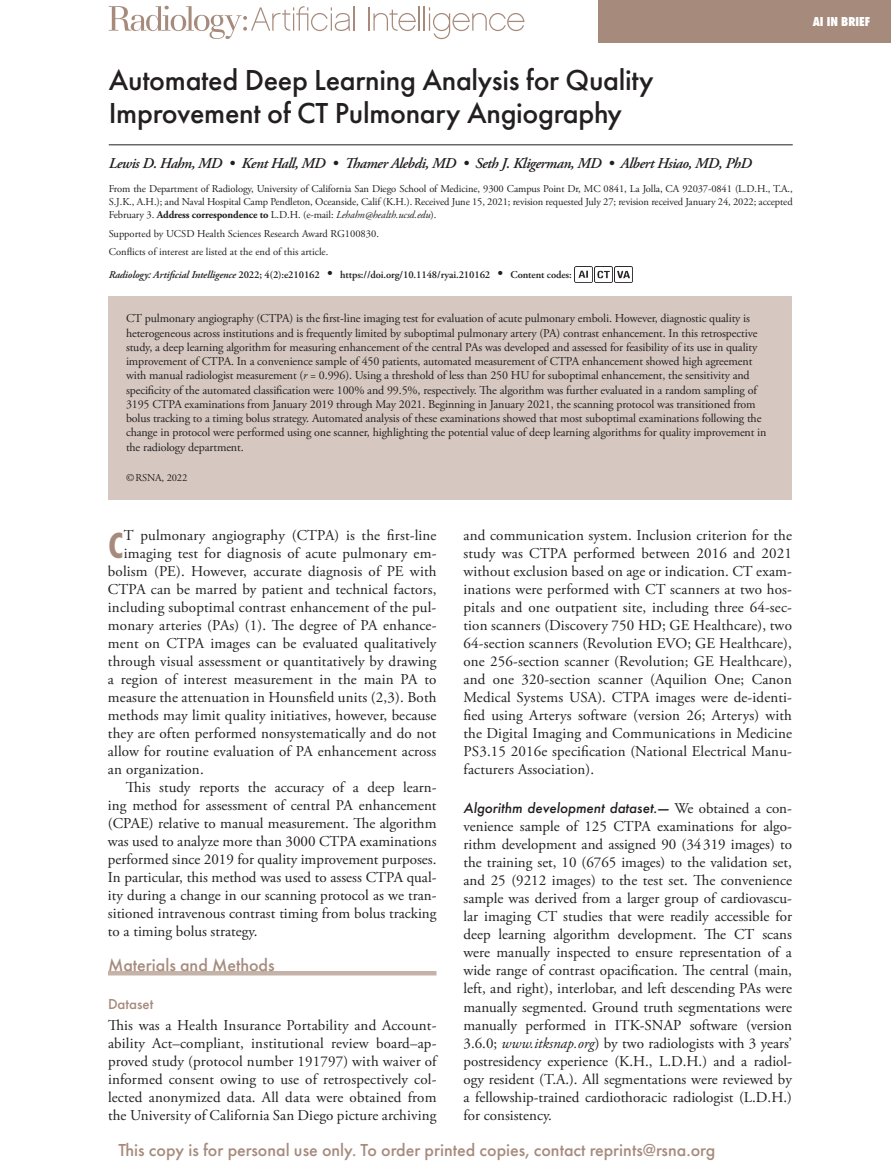
<style>
.page{position:relative;width:891px;height:1175px;background:#fff}
.page>*{position:absolute;margin:0;border:0;box-sizing:border-box;transform-origin:0 0}
.t1{font:700 37.8px "Futura PT Cond";color:#a68b7d}
.t2{font:500 30px/33px "Futura PT";letter-spacing:-.01em;color:#231f20}
.t3{font:500 18px "Futura PT";color:#a68b7d}
.t4{font:15px/18px "Adobe Garamond Pro";letter-spacing:.01em;color:#231f20;text-align:justify}
.t5{font:italic 600 15px "Adobe Garamond Pro";letter-spacing:-.03em;color:#231f20}
.t6{font:italic 500 15px "Futura PT";color:#231f20}
.t7{font:500 15px "Futura PT";color:#a68b7d}
.t8{font:800 13.5px "Futura PT Cond";color:#fff}
.t9{font:12px/14.2px "Adobe Garamond Pro";letter-spacing:-.01em;color:#231f20}
.t10{font:10.5px/12.8px "Adobe Garamond Pro";color:#231f20;text-align:justify}
.t11{font:600 10.5px "Adobe Garamond Pro";letter-spacing:-.01em;color:#231f20}
.s1{font-weight:700}
.s2{font-style:italic}
.s3{font-weight:400;font-size:15px}
.s4{font-family:"Adobe Garamond Pro";font-weight:400;font-style:normal}
</style>
<div class="page">
<div style="left:599px;top:0;width:292px;height:42px;background:#a68b7d"></div>
<hr style="left:108px;top:971px;width:328px;height:4px;background:#c5b2a8">
<svg style="left:369px;top:7px;width:47px;height:24px"></svg>
<hr style="left:418px;top:6px;width:2px;height:25px;background:#a68b7d">
<svg style="left:424px;top:6px;width:100px;height:33px"></svg>
<svg style="left:109px;top:6px;width:246px;height:33px"></svg>
<div style="left:108px;top:296px;width:684px;height:203px;background:#d6c8c1"></div>
<hr style="left:109px;top:144px;width:684px;height:1px;background:#231f20">
<img style="left:574px;top:266px;width:18px;height:16px">
<img style="left:594px;top:266px;width:18px;height:16px">
<img style="left:615px;top:266px;width:18px;height:16px">
<h2 class="t2" style="left:109px;top:64px;width:546px">Automated Deep Learning Analysis for Quality<br>Improvement of CT Pulmonary Angiography</h2>
<p class="t5" style="left:109px;top:155px;width:645px">Lewis D. Hahn, MD • Kent Hall, MD • Thamer Alebdi, MD • Seth J. Kligerman, MD • Albert Hsiao, MD, PhD</p>
<p class="t10" style="left:109px;top:183px;width:686px">From the Department of Radiology, University of California San Diego School of Medicine, 9300 Campus Point Dr, MC 0841, La Jolla, CA 92037-0841 (L.D.H., T.A., S.J.K., A.H.); and Naval Hospital Camp Pendleton, Oceanside, Calif (K.H.). Received June 15, 2021; revision requested July 27; revision received January 24, 2022; accepted February 3. <span class="s1">Address correspondence to</span> L.D.H. (e-mail: <span class="s2">Lehahn@health.ucsd.edu</span>).</p>
<p class="t10" style="left:109px;top:224px;width:272px;line-height:18.8px">Supported by UCSD Health Sciences Research Award RG100830.<br>Conflicts of interest are listed at the end of this article.</p>
<p class="t11" style="left:109px;top:269px;width:465px"><span class="s2">Radiology: Artificial Intelligence</span> 2022; 4(2):e210162 <span class="s3">•</span> https://doi.org/10.1148/ryai.210162 <span class="s3">•</span> Content codes:</p>
<p class="t9" style="left:126px;top:312px;width:642px">CT pulmonary angiography (CTPA) is the first-line imaging test for evaluation of acute pulmonary emboli. However, diagnostic quality is heterogeneous across institutions and is frequently limited by suboptimal pulmonary artery (PA) contrast enhancement. In this retrospective study, a deep learning algorithm for measuring enhancement of the central PAs was developed and assessed for feasibility of its use in quality improvement of CTPA. In a convenience sample of 450 patients, automated measurement of CTPA enhancement showed high agreement with manual radiologist measurement (<span class="s2">r</span> = 0.996). Using a threshold of less than 250 HU for suboptimal enhancement, the sensitivity and specificity of the automated classification were 100% and 99.5%, respectively. The algorithm was further evaluated in a random sampling of 3195 CTPA examinations from January 2019 through May 2021. Beginning in January 2021, the scanning protocol was transitioned from bolus tracking to a timing bolus strategy. Automated analysis of these examinations showed that most suboptimal examinations following the change in protocol were performed using one scanner, highlighting the potential value of deep learning algorithms for quality improvement in the radiology department.</p>
<p class="t10" style="left:126px;top:472px;width:63px">©RSNA, 2022</p>
<h1 class="t1" style="left:108px;top:524px;width:17px">C</h1>
<p class="t4" style="left:124px;top:527px;width:314px">T pulmonary angiography (CTPA) is the first-line</p>
<p class="t4" style="left:464px;top:527px;width:330px">and communication system. Inclusion criterion for the study was CTPA performed between 2016 and 2021 without exclusion based on age or indication. CT exam&shy;inations were performed with CT scanners at two hos&shy;pitals and one outpatient site, including three 64-sec&shy;tion scanners (Discovery 750 HD; GE Healthcare), two 64-section scanners (Revolution EVO; GE Healthcare), one 256-section scanner (Revolution; GE Healthcare), and one 320-section scanner (Aquilion One; Canon Medical Systems USA). CTPA images were de-identi&shy;fied using Arterys software (version 26; Arterys) with the Digital Imaging and Communications in Medicine PS3.15 2016e specification (National Electrical Manu&shy;facturers Association).</p>
<p class="t6" style="left:464px;top:799px;width:330px">Algorithm development dataset.— <span class="s4">We obtained a con-</span></p>
<p class="t4" style="left:464px;top:818px;width:330px">venience sample of 125 CTPA examinations for algo&shy;rithm development and assigned 90 (34319 images) to the training set, 10 (6765 images) to the validation set, and 25 (9212 images) to the test set. The convenience sample was derived from a larger group of cardiovascu&shy;lar imaging CT studies that were readily accessible for deep learning algorithm development. The CT scans were manually inspected to ensure representation of a wide range of contrast opacification. The central (main, left, and right), interlobar, and left descending PAs were manually segmented. Ground truth segmentations were manually performed in ITK-SNAP software (version 3.6.0; <span class="s2">www.itksnap.org</span>) by two radiologists with 3 years’ postresidency experience (K.H., L.D.H.) and a radiol&shy;ogy resident (T.A.). All segmentations were reviewed by a fellowship-trained cardiothoracic radiologist (L.D.H.) for consistency.</p>
<p class="t3" style="left:118px;top:1139px;width:598px">This copy is for personal use only. To order printed copies, contact reprints@rsna.org</p>
<p class="t4" style="left:124px;top:545px;width:314px">imaging test for diagnosis of acute pulmonary em-</p>
<p class="t4" style="left:108px;top:563px;width:330px">bolism (PE). However, accurate diagnosis of PE with</p>
<p class="t4" style="left:108px;top:581px;width:330px">CTPA can be marred by patient and technical factors,</p>
<p class="t4" style="left:108px;top:599px;width:330px">including suboptimal contrast enhancement of the pul-</p>
<p class="t4" style="left:108px;top:617px;width:330px">monary arteries (PAs) (1). The degree of PA enhance-</p>
<p class="t4" style="left:108px;top:635px;width:330px">ment on CTPA images can be evaluated qualitatively</p>
<p class="t4" style="left:108px;top:653px;width:330px">through visual assessment or quantitatively by drawing</p>
<p class="t4" style="left:108px;top:671px;width:330px">a region of interest measurement in the main PA to</p>
<p class="t4" style="left:108px;top:689px;width:330px">measure the attenuation in Hounsfield units (2,3). Both</p>
<p class="t4" style="left:108px;top:707px;width:330px">methods may limit quality initiatives, however, because</p>
<p class="t4" style="left:108px;top:725px;width:330px">they are often performed nonsystematically and do not</p>
<p class="t4" style="left:108px;top:743px;width:330px">allow for routine evaluation of PA enhancement across</p>
<p class="t4" style="left:108px;top:761px;width:97px">an organization.</p>
<p class="t4" style="left:126px;top:779px;width:312px">This study reports the accuracy of a deep learn-</p>
<p class="t4" style="left:108px;top:797px;width:330px">ing method for assessment of central PA enhancement</p>
<p class="t4" style="left:108px;top:815px;width:330px">(CPAE) relative to manual measurement. The algorithm</p>
<p class="t4" style="left:108px;top:833px;width:330px">was used to analyze more than 3000 CTPA examinations</p>
<p class="t4" style="left:108px;top:851px;width:330px">performed since 2019 for quality improvement purposes.</p>
<p class="t4" style="left:108px;top:869px;width:330px">In particular, this method was used to assess CTPA qual-</p>
<p class="t4" style="left:108px;top:887px;width:330px">ity during a change in our scanning protocol as we tran-</p>
<p class="t4" style="left:108px;top:905px;width:330px">sitioned intravenous contrast timing from bolus tracking</p>
<p class="t4" style="left:108px;top:923px;width:151px">to a timing bolus strategy.</p>
<p class="t3" style="left:108px;top:954px;width:168px">Materials and Methods</p>
<p class="t7" style="left:108px;top:994px;width:47px">Dataset</p>
<p class="t4" style="left:108px;top:1016px;width:330px">This was a Health Insurance Portability and Account&shy;ability Act–compliant, institutional review board–ap&shy;proved study (protocol number 191797) with waiver of informed consent owing to use of retrospectively col&shy;lected anonymized data. All data were obtained from the University of California San Diego picture archiving</p>
<p class="t8" style="left:813px;top:14px;width:59px">AI IN BRIEF</p>
</div>
